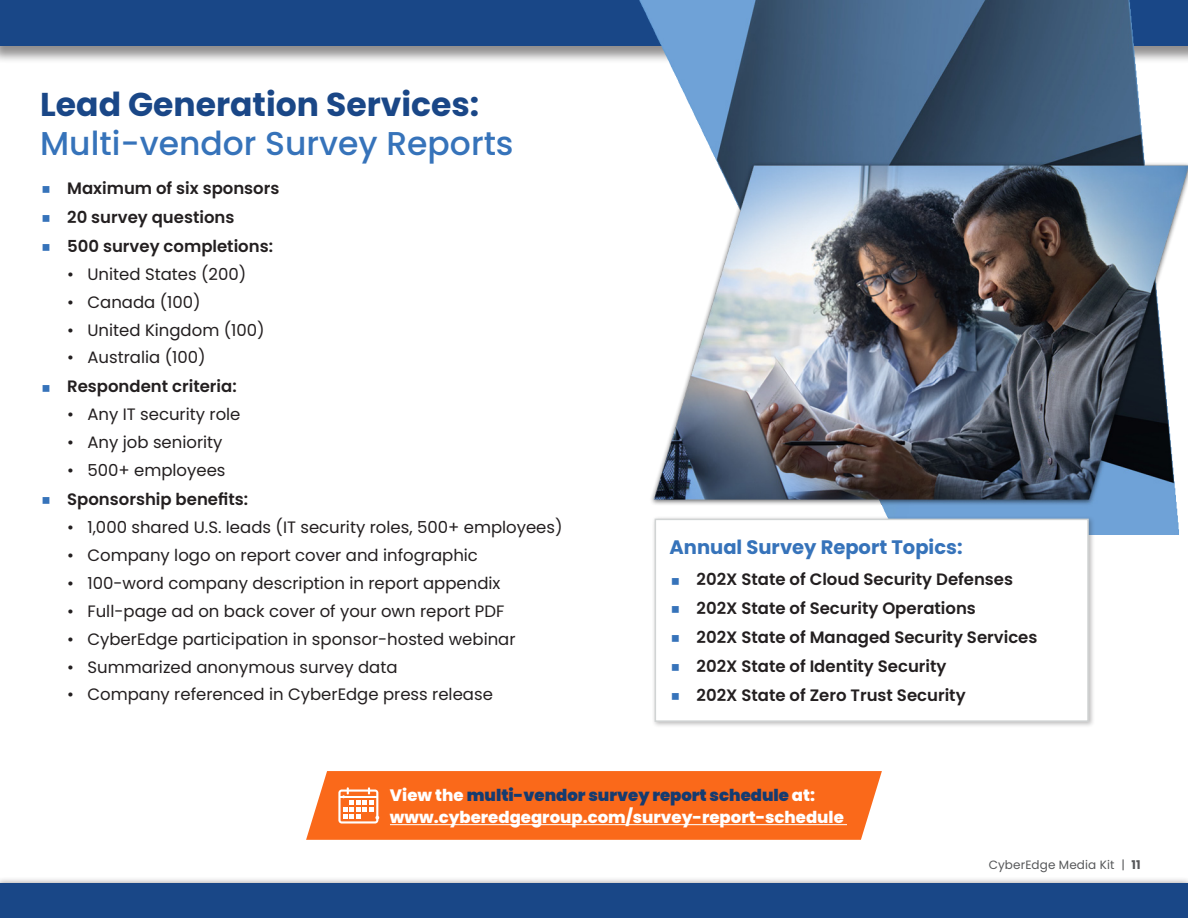
<style>
.page{position:relative;width:1188px;height:918px;background:#fff}
.page>*{position:absolute;margin:0;border:0;box-sizing:border-box;transform-origin:0 0}
.Page_Headers__blue{font:500 33px/39px "Poppins";color:#3673ba}
.Page_Subheads__Med_Blue{font:700 19.5px "Poppins";color:#3673ba}
.t1{font:16.5px "Poppins";color:#231f20}
.t2{font:600 16.5px "Poppins";color:#231f20}
.Page_Body_Copy__black{font:800 16.5px/22.5px "Poppins";color:#fff}
.t3{font:12px "Poppins";letter-spacing:.01em;color:#57585a}
.s1{font-weight:700;color:#1a4787}
.s2{font-weight:900;color:#153b70}
.s3{font-weight:700}
</style>
<div class="page">
<div style="left:0;top:0;width:1188px;height:64px;background:#231f20;opacity:.5"></div>
<div style="left:0;top:0;width:1188px;height:46px;background:#194787"></div>
<div style="left:0;top:876px;width:1188px;height:42px;background:#231f20;opacity:.5"></div>
<div style="left:0;top:883px;width:1188px;height:35px;background:#194787"></div>
<img style="left:620px;top:0;width:568px;height:534px">
<img style="left:1114px;top:876px;width:74px;height:7px">
<div style="left:651px;top:515px;width:444px;height:213px;background:#231f20;opacity:.3"></div>
<div style="left:655px;top:519px;width:433px;height:202px;background:#fff"></div>
<div style="left:655px;top:519px;width:434px;height:203px;border:2px solid #d1d4d4"></div>
<svg style="left:306px;top:771px;width:576px;height:69px;background:#fa7329"></svg>
<hr style="left:339px;top:796px;width:38px;height:1px;background:#fff">
<p class="Page_Headers__blue" style="left:40px;top:85px;width:475px"><span class="s1">Lead Generation Services:<br></span>Multi-vendor Survey Reports</p>
<p class="t2" style="left:67px;top:179px;width:214px">Maximum of six sponsors</p>
<p class="t2" style="left:67px;top:208px;width:169px">20 survey questions</p>
<p class="t2" style="left:67px;top:237px;width:207px">500 survey completions:</p>
<p class="t1" style="left:67px;top:264px;width:181px">• United States (200)</p>
<p class="t1" style="left:67px;top:292px;width:135px">• Canada (100)</p>
<p class="t1" style="left:67px;top:320px;width:199px">• United Kingdom (100)</p>
<p class="t1" style="left:67px;top:348px;width:140px">• Australia (100)</p>
<p class="t2" style="left:67px;top:377px;width:171px">Respondent criteria:</p>
<p class="t1" style="left:67px;top:405px;width:175px">• Any IT security role</p>
<p class="t1" style="left:67px;top:433px;width:157px">• Any job seniority</p>
<p class="t1" style="left:67px;top:461px;width:160px">• 500+ employees</p>
<p class="t2" style="left:67px;top:490px;width:182px">Sponsorship benefits:</p>
<p class="t1" style="left:67px;top:518px;width:497px">• 1,000 shared U.S. leads (IT security roles, 500+ employees)</p>
<p class="t1" style="left:67px;top:546px;width:412px">• Company logo on report cover and infographic</p>
<p class="t1" style="left:67px;top:573px;width:435px">• 100-word company description in report appendix</p>
<p class="t1" style="left:67px;top:601px;width:439px">• Full-page ad on back cover of your own report PDF</p>
<p class="t1" style="left:67px;top:629px;width:450px">• CyberEdge participation in sponsor-hosted webinar</p>
<p class="t1" style="left:67px;top:657px;width:332px">• Summarized anonymous survey data</p>
<p class="t1" style="left:67px;top:685px;width:427px">• Company referenced in CyberEdge press release</p>
<p class="Page_Subheads__Med_Blue" style="left:670px;top:536px;width:295px">Annual Survey Report Topics:</p>
<p class="t2" style="left:697px;top:570px;width:318px">202X State of Cloud Security Defenses</p>
<p class="t2" style="left:697px;top:599px;width:281px">202X State of Security Operations</p>
<p class="t2" style="left:697px;top:628px;width:342px">202X State of Managed Security Services</p>
<p class="t2" style="left:697px;top:657px;width:252px">202X State of Identity Security</p>
<p class="t2" style="left:697px;top:686px;width:271px">202X State of Zero Trust Security</p>
<p class="Page_Body_Copy__black" style="left:390px;top:784px;width:455px">View the <span class="s2">multi-vendor survey report schedule</span> at: www.cyberedgegroup.com/survey-report-schedule</p>
<p class="t3" style="left:989px;top:858px;width:154px">CyberEdge Media Kit | <span class="s3">11</span></p>
</div>
